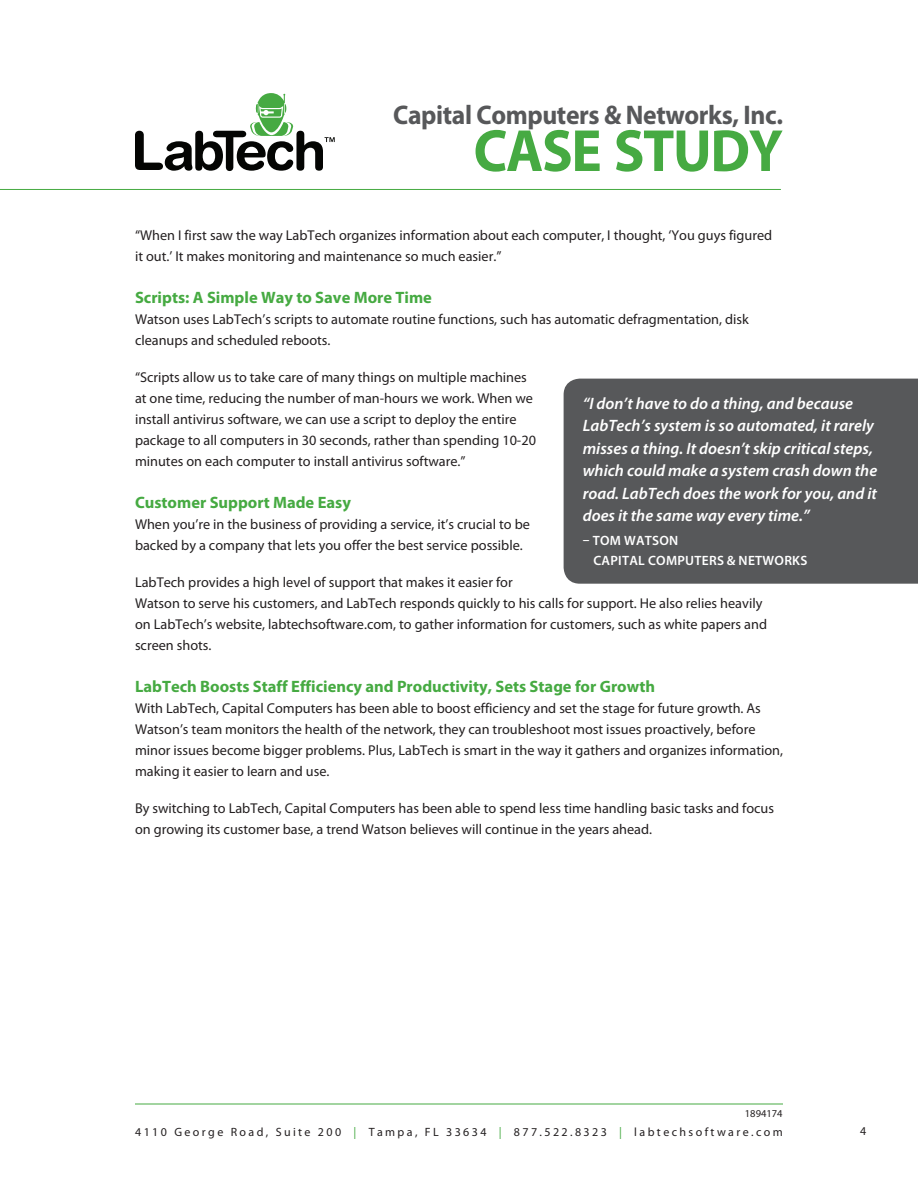
<style>
.page{position:relative;width:918px;height:1188px;background:#fff}
.page>*{position:absolute;margin:0;border:0;box-sizing:border-box;transform-origin:0 0}
.t1{font:700 60px "Myriad Pro";letter-spacing:-.025em;color:#46aa42;scale:.95 1}
.t2{font:700 27px "Myriad Pro";letter-spacing:-.015em;color:#57585a;scale:.95 1}
.t3{font:italic 600 16.5px/22.5px "Myriad Pro";color:#fff}
.Body_Text{font:700 16.5px "Myriad Pro";color:#46aa42}
.Body_Text-2{font:14.25px/21px "Myriad Pro";color:#231f20}
.Quote_End{font:600 13.5px "Myriad Pro";letter-spacing:.02em;color:#fff}
.t4{font:12px "Myriad Pro";letter-spacing:.2em;color:#231f20}
.t5{font:10.5px "Myriad Pro";color:#231f20}
.s1{color:#46aa42}
</style>
<div class="page">
<hr style="left:0;top:189px;width:781px;height:1px;background:#46aa42">
<hr style="left:135px;top:1104px;width:648px;height:1px;background:#46aa42">
<svg style="left:135px;top:93px;width:200px;height:78px"></svg>
<div style="left:564px;top:379px;width:354px;height:205px;background:#57585a"></div>
<h2 class="t2" style="left:393px;top:98px;width:412px">Capital Computers &amp; Networks, Inc.</h2>
<h1 class="t1" style="left:474px;top:112px;width:327px">CASE STUDY</h1>
<p class="Body_Text-2" style="left:135px;top:225px;width:639px">“When I first saw the way LabTech organizes information about each computer, I thought, ‘You guys figured it out.’ It makes monitoring and maintenance so much easier.”</p>
<p class="Body_Text" style="left:135px;top:287px;width:298px">Scripts: A Simple Way to Save More Time</p>
<p class="Body_Text-2" style="left:135px;top:308px;width:615px">Watson uses LabTech’s scripts to automate routine functions, such has automatic defragmentation, disk cleanups and scheduled reboots.</p>
<p class="Body_Text-2" style="left:135px;top:367px;width:402px">“Scripts allow us to take care of many things on multiple machines at one time, reducing the number of man-hours we work. When we install antivirus software, we can use a script to deploy the entire package to all computers in 30 seconds, rather than spending 10-20 minutes on each computer to install antivirus software.”</p>
<p class="Body_Text" style="left:135px;top:491px;width:217px">Customer Support Made Easy</p>
<p class="Body_Text-2" style="left:135px;top:513px;width:396px">When you’re in the business of providing a service, it’s crucial to be backed by a company that lets you offer the best service possible.</p>
<p class="Body_Text-2" style="left:135px;top:571px;width:634px">LabTech provides a high level of support that makes it easier for<br>Watson to serve his customers, and LabTech responds quickly to his calls for support. He also relies heavily on LabTech’s website, labtechsoftware.com, to gather information for customers, such as white papers and screen shots.</p>
<p class="Body_Text" style="left:135px;top:675px;width:522px">LabTech Boosts Staff Efficiency and Productivity, Sets Stage for Growth</p>
<p class="Body_Text-2" style="left:135px;top:697px;width:650px">With LabTech, Capital Computers has been able to boost efficiency and set the stage for future growth. As Watson’s team monitors the health of the network, they can troubleshoot most issues proactively, before minor issues become bigger problems. Plus, LabTech is smart in the way it gathers and organizes information, making it easier to learn and use.</p>
<p class="Body_Text-2" style="left:135px;top:797px;width:641px">By switching to LabTech, Capital Computers has been able to spend less time handling basic tasks and focus on growing its customer base, a trend Watson believes will continue in the years ahead.</p>
<p class="t3" style="left:583px;top:392px;width:296px">“I don’t have to do a thing, and because LabTech’s system is so automated, it rarely misses a thing. It doesn’t skip critical steps, which could make a system crash down the road. LabTech does the work for you, and it does it the same way every time.”</p>
<p class="Quote_End" style="left:583px;top:532px;width:97px">– TOM WATSON</p>
<p class="Quote_End" style="left:593px;top:551px;width:216px">CAPITAL COMPUTERS &amp; NETWORKS</p>
<p class="t5" style="left:745px;top:1107px;width:39px">1894174</p>
<p class="t4" style="left:135px;top:1124px;width:649px">4110 George Road, Suite 200 <span class="s1">|</span> Tampa, FL 33634 <span class="s1">|</span> 877.522.8323 <span class="s1">|</span> labtechsoftware.com</p>
<p class="t4" style="left:860px;top:1124px;width:8px">4</p>
</div>
